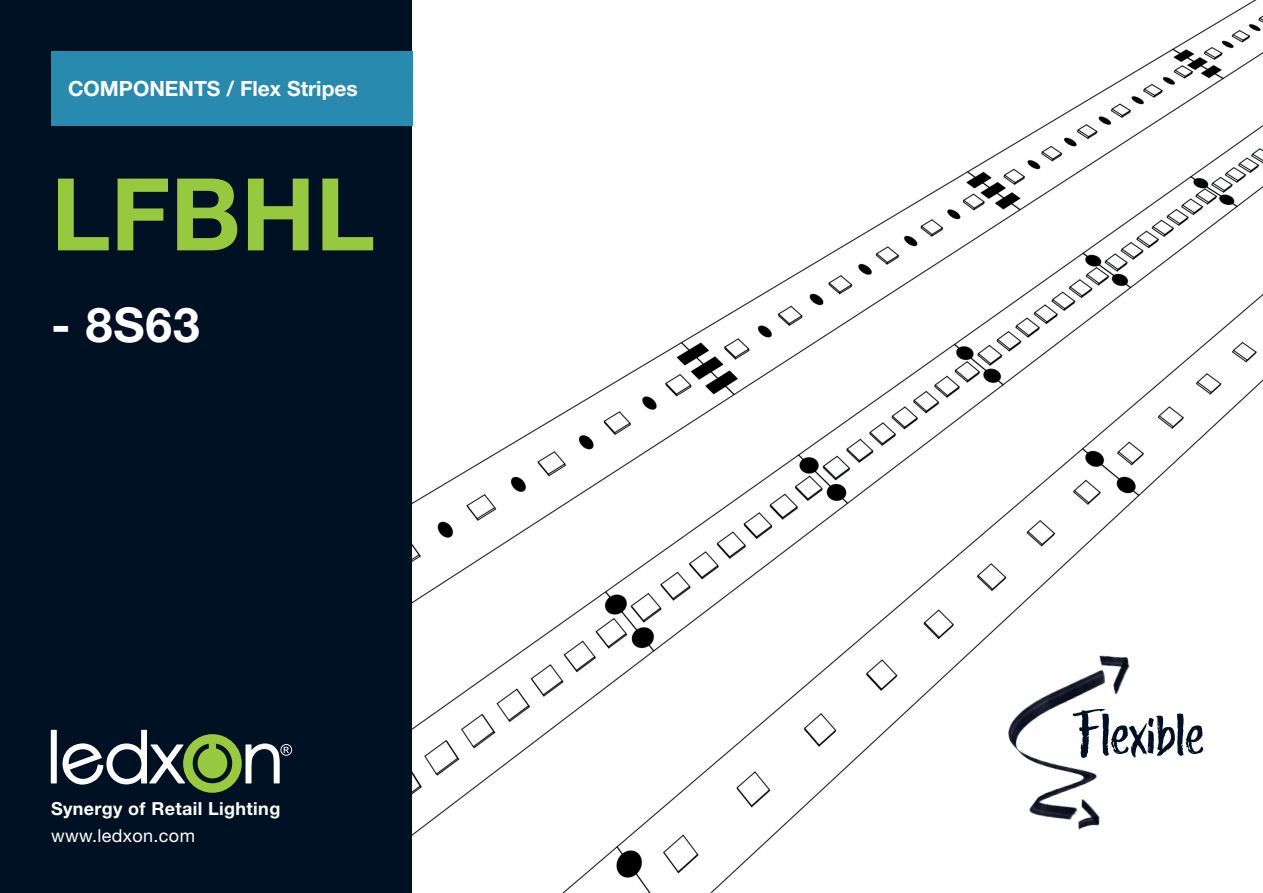
<style>
.page{position:relative;width:1263px;height:893px;background:#fff}
.page>*{position:absolute;margin:0;border:0;box-sizing:border-box;transform-origin:0 0}
.t1{font:700 100.5px "Helvetica Neue LT Std";color:#97c93f}
.t2{font:55.8px "Trailmade";letter-spacing:-.02em;color:#001123;scale:1.33 1}
.t3{font:700 48px "Helvetica Neue LT Std";color:#fff}
.t4{font:700 21px "Helvetica Neue LT Std";color:#fff}
.t5{font:700 18px "Helvetica Neue LT Std";letter-spacing:.02em;color:#fff}
.t6{font:18px "Helvetica Neue LT Std";letter-spacing:.02em;color:#fff}
</style>
<div class="page">
<div style="left:0;top:0;width:412px;height:893px;background:#001123"></div>
<img style="left:412px;top:0;width:851px;height:893px">
<div style="left:51px;top:730px;width:6px;height:53px;background:#fff"></div>
<svg style="left:62px;top:730px;width:230px;height:63px"></svg>
<div style="left:51px;top:51px;width:361px;height:74px;background:#298aaf"></div>
<img style="left:994px;top:646px;width:164px;height:196px">
<p class="t4" style="left:68px;top:75px;width:291px">COMPONENTS / Flex Stripes</p>
<h1 class="t1" style="left:51px;top:152px;width:326px">LFBHL</h1>
<h3 class="t3" style="left:51px;top:296px;width:150px">- 8S63</h3>
<p class="t5" style="left:51px;top:797px;width:231px">Synergy of Retail Lighting</p>
<p class="t6" style="left:51px;top:825px;width:145px">www.ledxon.com</p>
<h2 class="t2" style="left:1073px;top:699px;width:100px">Flexible</h2>
</div>
